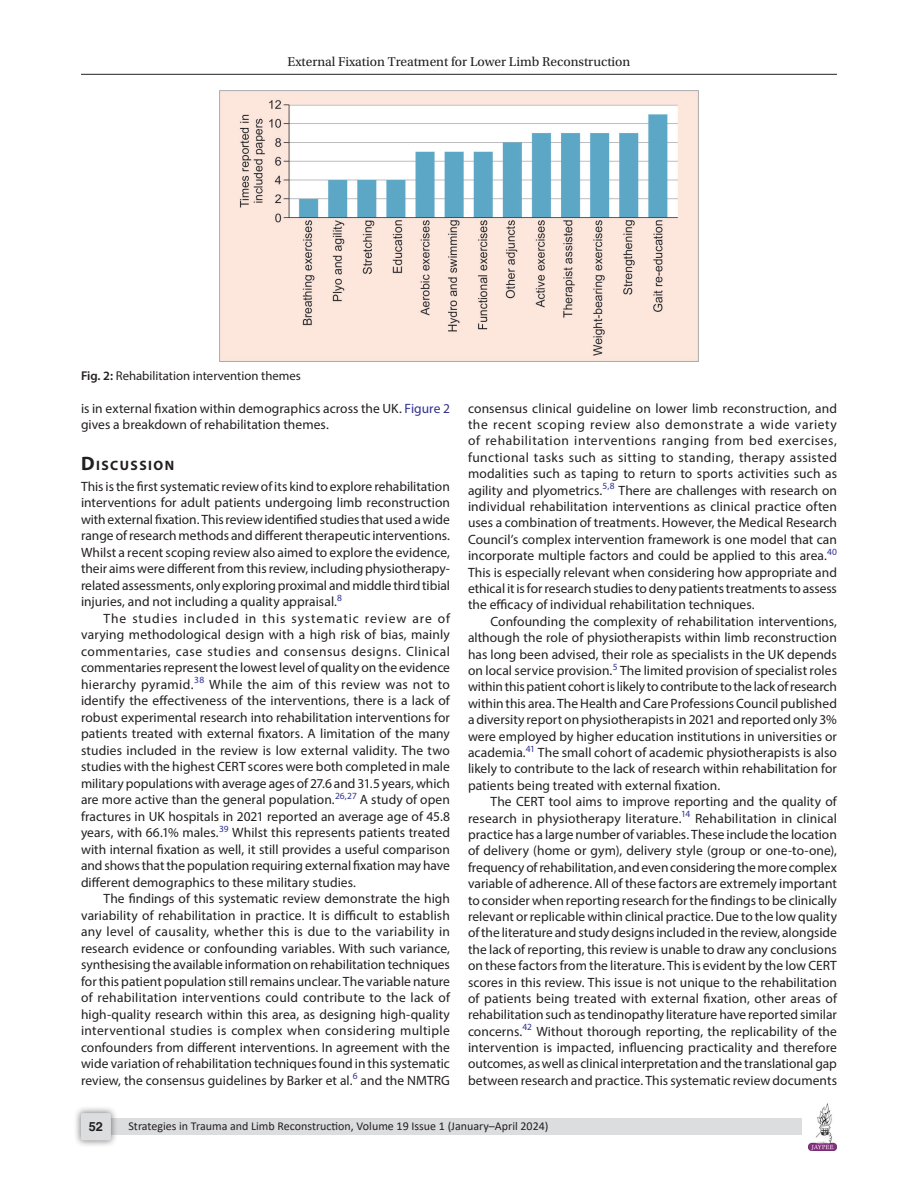
<style>
.page{position:relative;width:918px;height:1188px;background:#fff}
.page>*{position:absolute;margin:0;border:0;box-sizing:border-box;transform-origin:0 0}
.Head-1{font:700 13.65px "Myriad Pro";letter-spacing:.105em;color:#231f20}
.Para-Indent{font:13.5px/16.4px "Myriad Pro";letter-spacing:.005em;color:#231f20;text-align:justify}
.Para-NoIndent{font:13.5px/16.5px "Myriad Pro";color:#231f20}
.t1{font:13.5px "Utopia Std";color:#231f20}
.FigCaption{font:12.75px "Myriad Pro";color:#231f20}
.t2{font:700 12.75px "Helvetica LT Std";color:#231f20}
.t3{font:12px "Calibri";color:#231f20}
.s1{font-weight:600}
.s2{color:#2e3092}
.s3{font-size:19.5px}
</style>
<div class="page">
<hr style="left:81px;top:74px;width:756px;height:1px;background:#231f20">
<div style="left:96px;top:1119px;width:706px;height:16px;background:#dcdddf"></div>
<div style="left:73px;top:1106px;width:45px;height:41px;background:#231f20;opacity:.61"></div>
<div style="left:81px;top:1113px;width:30px;height:27px;background:#dcdddf;border-radius:2px"></div>
<img style="left:808px;top:1103px;width:29px;height:48px">
<img style="left:220px;top:90px;width:478px;height:271px">
<p class="t1" style="left:288px;top:55px;width:344px">External Fixation Treatment for Lower Limb Reconstruction</p>
<p class="FigCaption" style="left:81px;top:368px;width:221px"><span class="s1">Fig. 2:</span> Rehabilitation intervention themes</p>
<p class="Para-NoIndent" style="left:81px;top:400px;width:370px">is in external fixation within demographics across the UK. <span class="s2">Figure 2 </span>gives a breakdown of rehabilitation themes.</p>
<p class="Head-1" style="left:81px;top:456px;width:95px"><span class="s3">D</span>ISCUSSION</p>
<p class="Para-NoIndent" style="left:81px;top:478px;width:371px;text-align:justify">This is the first systematic review of its kind to explore rehabilitation interventions for adult patients undergoing limb reconstruction with external fixation. This review identified studies that used a wide range of research methods and different therapeutic interventions.<br>Whilst a recent scoping review also aimed to explore the evidence, their aims were different from this review, including physiotherapy&shy;related assessments, only exploring proximal and middle third tibial injuries, and not including a quality appraisal.<sup>8</sup></p>
<p class="Para-Indent" style="left:81px;top:610px;width:371px;text-indent:22px">The studies included in this systematic review are of varying methodological design with a high risk of bias, mainly commentaries, case studies and consensus designs. Clinical commentaries represent the lowest level of quality on the evidence hierarchy pyramid.<sup>38</sup> While the aim of this review was not to identify the effectiveness of the interventions, there is a lack of robust experimental research into rehabilitation interventions for patients treated with external fixators. A limitation of the many studies included in the review is low external validity. The two studies with the highest CERT scores were both completed in male military populations with average ages of 27.6 and 31.5 years, which are more active than the general population.<sup>26,27</sup> A study of open fractures in UK hospitals in 2021 reported an average age of 45.8 years, with 66.1% males.<sup>39</sup> Whilst this represents patients treated with internal fixation as well, it still provides a useful comparison and shows that the population requiring external fixation may have different demographics to these military studies.</p>
<p class="Para-Indent" style="left:81px;top:890px;width:371px;text-indent:22px">The findings of this systematic review demonstrate the high variability of rehabilitation in practice. It is difficult to establish any level of causality, whether this is due to the variability in research evidence or confounding variables. With such variance, synthesising the available information on rehabilitation techniques for this patient population still remains unclear. The variable nature of rehabilitation interventions could contribute to the lack of high-quality research within this area, as designing high-quality interventional studies is complex when considering multiple confounders from different interventions. In agreement with the wide variation of rehabilitation techniques found in this systematic review, the consensus guidelines by Barker et al.<sup>6</sup> and the NMTRG</p>
<p class="Para-Indent" style="left:468px;top:400px;width:371px">consensus clinical guideline on lower limb reconstruction, and the recent scoping review also demonstrate a wide variety of rehabilitation interventions ranging from bed exercises, functional tasks such as sitting to standing, therapy assisted modalities such as taping to return to sports activities such as agility and plyometrics.<sup>5,8</sup> There are challenges with research on individual rehabilitation interventions as clinical practice often uses a combination of treatments. However, the Medical Research Council’s complex intervention framework is one model that can incorporate multiple factors and could be applied to this area.<sup>40<br></sup>This is especially relevant when considering how appropriate and ethical it is for research studies to deny patients treatments to assess the efficacy of individual rehabilitation techniques.</p>
<p class="Para-Indent" style="left:468px;top:613px;width:371px;text-indent:22px">Confounding the complexity of rehabilitation interventions, although the role of physiotherapists within limb reconstruction has long been advised, their role as specialists in the UK depends on local service provision.<sup>5</sup> The limited provision of specialist roles within this patient cohort is likely to contribute to the lack of research within this area. The Health and Care Professions Council published a diversity report on physiotherapists in 2021 and reported only 3% were employed by higher education institutions in universities or academia.<sup>41</sup> The small cohort of academic physiotherapists is also likely to contribute to the lack of research within rehabilitation for patients being treated with external fixation.</p>
<p class="Para-Indent" style="left:468px;top:793px;width:371px;text-indent:22px">The CERT tool aims to improve reporting and the quality of research in physiotherapy literature.<sup>14</sup> Rehabilitation in clinical practice has a large number of variables. These include the location of delivery (home or gym), delivery style (group or one-to-one), frequency of rehabilitation, and even considering the more complex variable of adherence. All of these factors are extremely important to consider when reporting research for the findings to be clinically relevant or replicable within clinical practice. Due to the low quality of the literature and study designs included in the review, alongside the lack of reporting, this review is unable to draw any conclusions on these factors from the literature. This is evident by the low CERT scores in this review. This issue is not unique to the rehabilitation of patients being treated with external fixation, other areas of rehabilitation such as tendinopathy literature have reported similar concerns.<sup>42</sup> Without thorough reporting, the replicability of the intervention is impacted, influencing practicality and therefore outcomes, as well as clinical interpretation and the translational gap between research and practice. This systematic review documents</p>
<p class="t2" style="left:89px;top:1119px;width:16px">52</p>
<p class="t3" style="left:128px;top:1117px;width:422px">Strategies in Trauma and Limb Reconstruction, Volume 19 Issue 1 (January–April 2024)</p>
</div>
